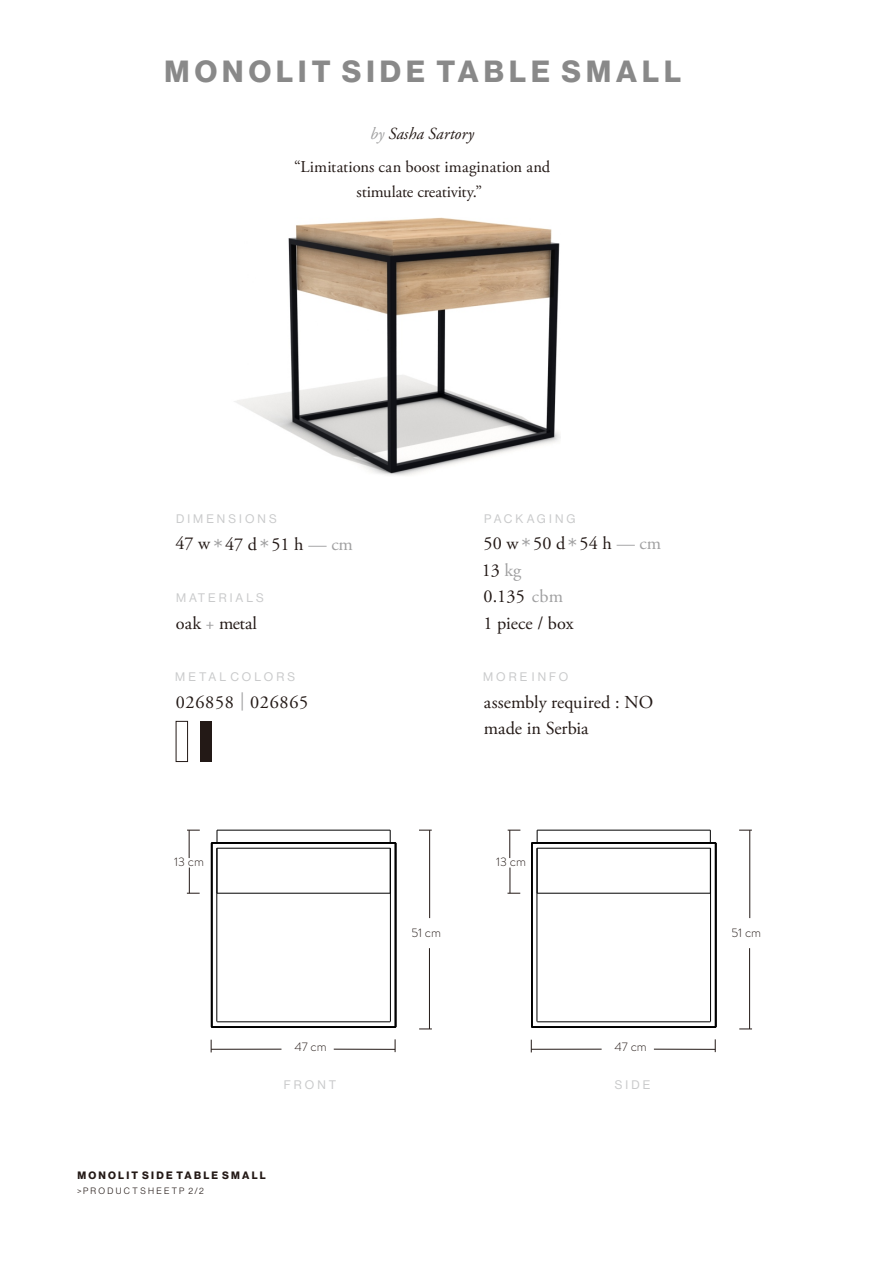
<style>
.page{position:relative;width:893px;height:1263px;background:#fff}
.page>*{position:absolute;margin:0;border:0;box-sizing:border-box;transform-origin:0 0}
.t1{font:30px "Haas Grot Disp 75 Bold,Bold";letter-spacing:.17em;color:#898989}
.t2{font:18.15px/26.4px "Adobe Garamond Pro";letter-spacing:.005em;color:#231916}
.t3{font:18.15px "Adobe Garamond Pro";letter-spacing:.035em;color:#231916}
.t4{font:italic 16.8px "Adobe Garamond Pro";letter-spacing:.005em;color:#231916}
.t5{font:16.5px/24.8px "Adobe Garamond Pro";color:#231916;text-align:center}
.t6{font:12.15px "Haas Grot Disp 55 Roman";letter-spacing:.255em;color:#c9cacb}
.t7{font:300 12px "Brandon Text";color:#231916}
.t8{font:10.5px "Haas Grot Disp 75 Bold,Bold";letter-spacing:.215em;color:#231916}
.t9{font:300 9px "Haas Grot Disp 45";letter-spacing:.255em;color:#231916}
.s1{color:#a0a0a1}
.s2{font-family:"Meiryo";color:#a0a0a1}
</style>
<div class="page">
<hr style="left:749px;top:830px;width:1px;height:88px;background:#231916">
<hr style="left:749px;top:948px;width:1px;height:81px;background:#231916">
<svg style="left:739px;top:1028px;width:13px;height:1px"></svg>
<svg style="left:739px;top:830px;width:13px;height:1px"></svg>
<hr style="left:654px;top:1049px;width:61px;height:1px;background:#231916">
<hr style="left:531px;top:1049px;width:71px;height:1px;background:#231916">
<svg style="left:531px;top:1040px;width:1px;height:12px"></svg>
<svg style="left:715px;top:1039px;width:1px;height:13px"></svg>
<hr style="left:537px;top:1021px;width:173px;height:1px;background:#000">
<hr style="left:537px;top:848px;width:1px;height:173px;background:#000">
<hr style="left:710px;top:848px;width:1px;height:173px;background:#000">
<hr style="left:537px;top:830px;width:173px;height:1px;background:#000">
<hr style="left:537px;top:848px;width:173px;height:1px;background:#000">
<svg style="left:710px;top:1021px;width:7px;height:7px"></svg>
<hr style="left:537px;top:1027px;width:174px;height:1px;background:#000">
<hr style="left:531px;top:843px;width:1px;height:184px;background:#000">
<hr style="left:716px;top:843px;width:1px;height:184px;background:#000">
<hr style="left:532px;top:842px;width:184px;height:1px;background:#000">
<hr style="left:532px;top:843px;width:183px;height:1px;background:#000">
<hr style="left:532px;top:843px;width:1px;height:184px;background:#000">
<hr style="left:532px;top:1026px;width:183px;height:1px;background:#000">
<hr style="left:715px;top:843px;width:1px;height:184px;background:#000">
<svg style="left:710px;top:830px;width:7px;height:19px"></svg>
<svg style="left:531px;top:830px;width:7px;height:19px"></svg>
<hr style="left:537px;top:893px;width:173px;height:1px;background:#000">
<svg style="left:507px;top:867px;width:13px;height:27px"></svg>
<svg style="left:508px;top:830px;width:12px;height:28px"></svg>
<hr style="left:429px;top:830px;width:1px;height:88px;background:#231916">
<hr style="left:429px;top:948px;width:1px;height:81px;background:#231916">
<svg style="left:419px;top:1028px;width:13px;height:1px"></svg>
<svg style="left:419px;top:830px;width:13px;height:1px"></svg>
<hr style="left:334px;top:1049px;width:61px;height:1px;background:#231916">
<hr style="left:211px;top:1049px;width:70px;height:1px;background:#231916">
<svg style="left:211px;top:1040px;width:1px;height:12px"></svg>
<svg style="left:395px;top:1039px;width:1px;height:13px"></svg>
<hr style="left:217px;top:1021px;width:173px;height:1px;background:#000">
<hr style="left:217px;top:848px;width:1px;height:173px;background:#000">
<hr style="left:390px;top:848px;width:1px;height:173px;background:#000">
<hr style="left:217px;top:830px;width:173px;height:1px;background:#000">
<hr style="left:217px;top:848px;width:173px;height:1px;background:#000">
<svg style="left:390px;top:1021px;width:7px;height:7px"></svg>
<hr style="left:217px;top:1027px;width:174px;height:1px;background:#000">
<hr style="left:211px;top:843px;width:1px;height:184px;background:#000">
<hr style="left:396px;top:843px;width:1px;height:184px;background:#000">
<hr style="left:212px;top:842px;width:183px;height:1px;background:#000">
<hr style="left:212px;top:843px;width:183px;height:1px;background:#000">
<hr style="left:212px;top:843px;width:1px;height:184px;background:#000">
<hr style="left:212px;top:1026px;width:183px;height:1px;background:#000">
<hr style="left:395px;top:843px;width:1px;height:184px;background:#000">
<svg style="left:390px;top:830px;width:7px;height:19px"></svg>
<svg style="left:211px;top:830px;width:7px;height:19px"></svg>
<hr style="left:217px;top:893px;width:173px;height:1px;background:#000">
<svg style="left:187px;top:867px;width:13px;height:27px"></svg>
<svg style="left:187px;top:830px;width:13px;height:28px"></svg>
<div style="left:176px;top:721px;width:12px;height:41px;border:1px solid #231916"></div>
<div style="left:200px;top:721px;width:12px;height:40px;background:#231916"></div>
<img style="left:234px;top:218px;width:327px;height:258px">
<h1 class="t1" style="left:165px;top:57px;width:518px">MONOLIT SIDE TABLE SMALL</h1>
<p class="t4" style="left:370px;top:127px;width:105px"><span class="s1">by</span> Sasha Sartory</p>
<p class="t5" style="left:294px;top:156px;width:258px">“Limitations can boost imagination and stimulate creativity.”</p>
<p class="t6" style="left:176px;top:513px;width:102px">DIMENSIONS</p>
<p class="t2" style="left:175px;top:532px;width:179px">47 w<span class="s2">∗</span>47 d <span class="s2">∗</span>51 h <span class="s1">— cm</span></p>
<p class="t6" style="left:176px;top:592px;width:89px">MATERIALS</p>
<p class="t2" style="left:176px;top:611px;width:83px">oak <span class="s1">+</span> metal</p>
<p class="t6" style="left:175px;top:671px;width:121px">METALCOLORS</p>
<p class="t3" style="left:176px;top:694px;width:134px">026858 <span class="s1">|</span> 026865</p>
<p class="t7" style="left:174px;top:857px;width:31px">13 cm</p>
<p class="t7" style="left:294px;top:1042px;width:34px">47 cm</p>
<p class="t6" style="left:484px;top:513px;width:93px">PACKAGING</p>
<p class="t2" style="left:482px;top:559px;width:93px">13 <span class="s1">kg<br></span>0.135 <span class="s1">cbm<br></span>1 piece / box</p>
<p class="t2" style="left:483px;top:531px;width:179px">50 w <span class="s2">∗</span>50 d <span class="s2">∗</span>54 h <span class="s1">— cm</span></p>
<p class="t6" style="left:483px;top:671px;width:87px">MOREINFO</p>
<p class="t2" style="left:484px;top:691px;width:171px;line-height:26px">assembly required : NO made in Serbia</p>
<p class="t7" style="left:411px;top:929px;width:31px">51 cm</p>
<p class="t7" style="left:496px;top:857px;width:31px">13 cm</p>
<p class="t7" style="left:614px;top:1042px;width:34px">47 cm</p>
<p class="t6" style="left:284px;top:1079px;width:54px">FRONT</p>
<p class="t6" style="left:615px;top:1079px;width:37px">SIDE</p>
<p class="t8" style="left:77px;top:1170px;width:190px">MONOLIT SIDE TABLE SMALL</p>
<p class="t9" style="left:77px;top:1187px;width:128px">&gt;PRODUCT SHEETP 2 / 2</p>
<p class="t7" style="left:731px;top:929px;width:31px">51 cm</p>
</div>
